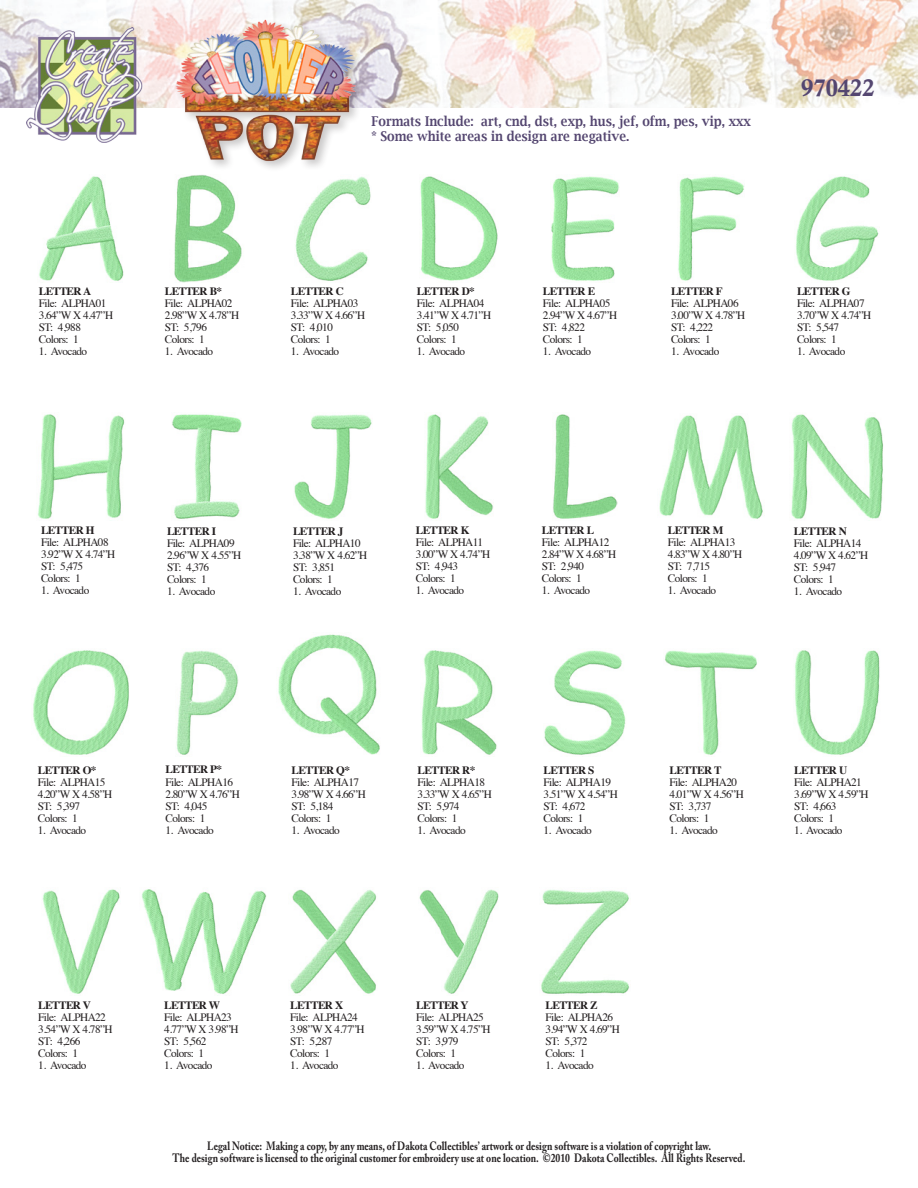
<style>
.page{position:relative;width:918px;height:1188px;background:#fff}
.page>*{position:absolute;margin:0;border:0;box-sizing:border-box;transform-origin:0 0}
.t1{font:24px "Calis MT Bol";color:#544670}
.t2{font:600 13.5px/15px "Lucida Bright";color:#544670;scale:.9 1}
.t3{font:700 12px/12px "Adobe Caslon Pro";color:#231f20;text-align:center;scale:.8 1}
.t4{font:11.25px/12px "Times";letter-spacing:-.05em;color:#231f20}
.t5{font:700 11.25px "Times";letter-spacing:-.05em;color:#231f20}
</style>
<div class="page">
<img style="left:0;top:0;width:918px;height:108px">
<div style="left:174px;top:18px;width:193px;height:154px;background:#231f20;opacity:.3"></div>
<img style="left:170px;top:13px;width:195px;height:152px">
<img style="left:27px;top:27px;width:117px;height:115px">
<img style="left:39px;top:176px;width:85px;height:105px">
<img style="left:678px;top:176px;width:67px;height:105px">
<img style="left:425px;top:414px;width:68px;height:105px">
<img style="left:176px;top:650px;width:63px;height:105px">
<img style="left:795px;top:650px;width:85px;height:105px">
<img style="left:541px;top:890px;width:89px;height:104px">
<img style="left:174px;top:175px;width:68px;height:108px">
<img style="left:796px;top:176px;width:83px;height:105px">
<img style="left:553px;top:414px;width:65px;height:105px">
<img style="left:278px;top:634px;width:102px;height:121px">
<img style="left:42px;top:889px;width:78px;height:105px">
<img style="left:295px;top:176px;width:76px;height:105px">
<img style="left:38px;top:414px;width:87px;height:105px">
<img style="left:659px;top:415px;width:104px;height:104px">
<img style="left:421px;top:650px;width:76px;height:105px">
<img style="left:141px;top:889px;width:125px;height:105px">
<img style="left:420px;top:176px;width:78px;height:105px">
<img style="left:172px;top:414px;width:70px;height:105px">
<img style="left:791px;top:414px;width:92px;height:105px">
<img style="left:544px;top:650px;width:82px;height:105px">
<img style="left:290px;top:889px;width:87px;height:105px">
<img style="left:551px;top:176px;width:68px;height:105px">
<img style="left:294px;top:414px;width:78px;height:105px">
<img style="left:33px;top:650px;width:96px;height:105px">
<img style="left:665px;top:650px;width:92px;height:105px">
<img style="left:419px;top:889px;width:80px;height:105px">
<p class="t2" style="left:372px;top:114px;width:423px">Formats Include: art, cnd, dst, exp, hus, jef, ofm, pes, vip, xxx * Some white areas in design are negative.</p>
<h1 class="t1" style="left:801px;top:74px;width:75px">970422</h1>
<p class="t5" style="left:39px;top:280px;width:54px">LETTER A</p>
<p class="t4" style="left:39px;top:296px;width:76px">File: ALPHA01<br>3.64”W X 4.47”H<br>ST: 4,988<br>Colors: 1</p>
<p class="t4" style="left:39px;top:344px;width:50px">1. Avocado</p>
<p class="t5" style="left:165px;top:281px;width:59px">LETTER B*</p>
<p class="t4" style="left:165px;top:296px;width:76px">File: ALPHA02<br>2.98”W X 4.78”H<br>ST: 5,796<br>Colors: 1</p>
<p class="t4" style="left:165px;top:344px;width:50px">1. Avocado</p>
<p class="t5" style="left:291px;top:281px;width:54px">LETTER C</p>
<p class="t4" style="left:291px;top:297px;width:76px">File: ALPHA03<br>3.33”W X 4.66”H<br>ST: 4,010<br>Colors: 1</p>
<p class="t4" style="left:291px;top:345px;width:50px">1. Avocado</p>
<p class="t5" style="left:417px;top:281px;width:59px">LETTER D*</p>
<p class="t4" style="left:417px;top:297px;width:76px">File: ALPHA04<br>3.41”W X 4.71”H<br>ST: 5,050<br>Colors: 1</p>
<p class="t4" style="left:417px;top:345px;width:50px">1. Avocado</p>
<p class="t5" style="left:543px;top:281px;width:54px">LETTER E</p>
<p class="t4" style="left:543px;top:297px;width:76px">File: ALPHA05<br>2.94”W X 4.67”H<br>ST: 4,822<br>Colors: 1</p>
<p class="t4" style="left:543px;top:345px;width:50px">1. Avocado</p>
<p class="t5" style="left:671px;top:281px;width:53px">LETTER F</p>
<p class="t4" style="left:671px;top:296px;width:76px">File: ALPHA06<br>3.00”W X 4.78”H<br>ST: 4,222<br>Colors: 1</p>
<p class="t4" style="left:671px;top:344px;width:50px">1. Avocado</p>
<p class="t5" style="left:797px;top:281px;width:55px">LETTER G</p>
<p class="t4" style="left:797px;top:296px;width:76px">File: ALPHA07<br>3.70”W X 4.74”H<br>ST: 5,547<br>Colors: 1</p>
<p class="t4" style="left:797px;top:344px;width:50px">1. Avocado</p>
<p class="t5" style="left:41px;top:520px;width:55px">LETTER H</p>
<p class="t4" style="left:41px;top:536px;width:76px">File: ALPHA08<br>3.92”W X 4.74”H<br>ST: 5,475<br>Colors: 1</p>
<p class="t4" style="left:41px;top:584px;width:50px">1. Avocado</p>
<p class="t5" style="left:167px;top:520px;width:51px">LETTER I</p>
<p class="t4" style="left:167px;top:536px;width:76px">File: ALPHA09<br>2.96”W X 4.55”H<br>ST: 4,376<br>Colors: 1</p>
<p class="t4" style="left:167px;top:584px;width:50px">1. Avocado</p>
<p class="t5" style="left:293px;top:520px;width:52px">LETTER J</p>
<p class="t4" style="left:293px;top:536px;width:76px">File: ALPHA10<br>3.38”W X 4.62”H<br>ST: 3,851<br>Colors: 1</p>
<p class="t4" style="left:293px;top:584px;width:50px">1. Avocado</p>
<p class="t5" style="left:416px;top:520px;width:55px">LETTER K</p>
<p class="t4" style="left:416px;top:536px;width:76px">File: ALPHA11<br>3.00”W X 4.74”H<br>ST: 4,943<br>Colors: 1</p>
<p class="t4" style="left:416px;top:584px;width:50px">1. Avocado</p>
<p class="t5" style="left:542px;top:520px;width:54px">LETTER L</p>
<p class="t4" style="left:542px;top:536px;width:76px">File: ALPHA12<br>2.84”W X 4.68”H<br>ST: 2,940<br>Colors: 1</p>
<p class="t4" style="left:542px;top:584px;width:50px">1. Avocado</p>
<p class="t5" style="left:668px;top:520px;width:57px">LETTER M</p>
<p class="t4" style="left:668px;top:536px;width:76px">File: ALPHA13<br>4.83”W X 4.80”H<br>ST: 7,715<br>Colors: 1</p>
<p class="t4" style="left:668px;top:584px;width:50px">1. Avocado</p>
<p class="t5" style="left:794px;top:520px;width:54px">LETTER N</p>
<p class="t4" style="left:794px;top:536px;width:76px">File: ALPHA14<br>4.09”W X 4.62”H<br>ST: 5,947<br>Colors: 1</p>
<p class="t4" style="left:794px;top:584px;width:50px">1. Avocado</p>
<p class="t5" style="left:38px;top:759px;width:60px">LETTER O*</p>
<p class="t4" style="left:38px;top:775px;width:76px">File: ALPHA15<br>4.20”W X 4.58”H<br>ST: 5,397<br>Colors: 1</p>
<p class="t4" style="left:38px;top:823px;width:50px">1. Avocado</p>
<p class="t5" style="left:165px;top:759px;width:58px">LETTER P*</p>
<p class="t4" style="left:165px;top:775px;width:76px">File: ALPHA16<br>2.80”W X 4.76”H<br>ST: 4,045<br>Colors: 1</p>
<p class="t4" style="left:165px;top:823px;width:50px">1. Avocado</p>
<p class="t5" style="left:291px;top:759px;width:60px">LETTER Q*</p>
<p class="t4" style="left:291px;top:775px;width:76px">File: ALPHA17<br>3.98”W X 4.66”H<br>ST: 5,184<br>Colors: 1</p>
<p class="t4" style="left:291px;top:823px;width:50px">1. Avocado</p>
<p class="t5" style="left:417px;top:759px;width:59px">LETTER R*</p>
<p class="t4" style="left:417px;top:775px;width:76px">File: ALPHA18<br>3.33”W X 4.65”H<br>ST: 5,974<br>Colors: 1</p>
<p class="t4" style="left:417px;top:823px;width:50px">1. Avocado</p>
<p class="t5" style="left:543px;top:759px;width:53px">LETTER S</p>
<p class="t4" style="left:543px;top:775px;width:76px">File: ALPHA19<br>3.51”W X 4.54”H<br>ST: 4,672<br>Colors: 1</p>
<p class="t4" style="left:543px;top:823px;width:50px">1. Avocado</p>
<p class="t5" style="left:669px;top:759px;width:54px">LETTER T</p>
<p class="t4" style="left:669px;top:775px;width:76px">File: ALPHA20<br>4.01”W X 4.56”H<br>ST: 3,737<br>Colors: 1</p>
<p class="t4" style="left:669px;top:823px;width:50px">1. Avocado</p>
<p class="t5" style="left:794px;top:759px;width:54px">LETTER U</p>
<p class="t4" style="left:794px;top:775px;width:76px">File: ALPHA21<br>3.69”W X 4.59”H<br>ST: 4,663<br>Colors: 1</p>
<p class="t4" style="left:794px;top:823px;width:50px">1. Avocado</p>
<p class="t5" style="left:38px;top:994px;width:54px">LETTER V</p>
<p class="t4" style="left:38px;top:1010px;width:76px">File: ALPHA22<br>3.54”W X 4.78”H<br>ST: 4,266<br>Colors: 1</p>
<p class="t4" style="left:38px;top:1058px;width:50px">1. Avocado</p>
<p class="t5" style="left:164px;top:995px;width:57px">LETTER W</p>
<p class="t4" style="left:164px;top:1010px;width:76px">File: ALPHA23<br>4.77”W X 3.98”H<br>ST: 5,562<br>Colors: 1</p>
<p class="t4" style="left:164px;top:1058px;width:50px">1. Avocado</p>
<p class="t5" style="left:290px;top:995px;width:54px">LETTER X</p>
<p class="t4" style="left:290px;top:1010px;width:76px">File: ALPHA24<br>3.98”W X 4.77”H<br>ST: 5,287<br>Colors: 1</p>
<p class="t4" style="left:290px;top:1058px;width:50px">1. Avocado</p>
<p class="t5" style="left:416px;top:995px;width:54px">LETTER Y</p>
<p class="t4" style="left:416px;top:1011px;width:76px">File: ALPHA25<br>3.59”W X 4.75”H<br>ST: 3,979<br>Colors: 1</p>
<p class="t4" style="left:416px;top:1059px;width:50px">1. Avocado</p>
<p class="t5" style="left:545px;top:994px;width:54px">LETTER Z</p>
<p class="t4" style="left:545px;top:1010px;width:76px">File: ALPHA26<br>3.94”W X 4.69”H<br>ST: 5,372<br>Colors: 1</p>
<p class="t4" style="left:545px;top:1058px;width:50px">1. Avocado</p>
<p class="t3" style="left:173px;top:1140px;width:718px">Legal Notice: Making a copy, by any means, of Dakota Collectibles’ artwork or design software is a violation of copyright law.<br>The design software is licensed to the original customer for embroidery use at one location. ©2010 Dakota Collectibles. All Rights Reserved.</p>
</div>
